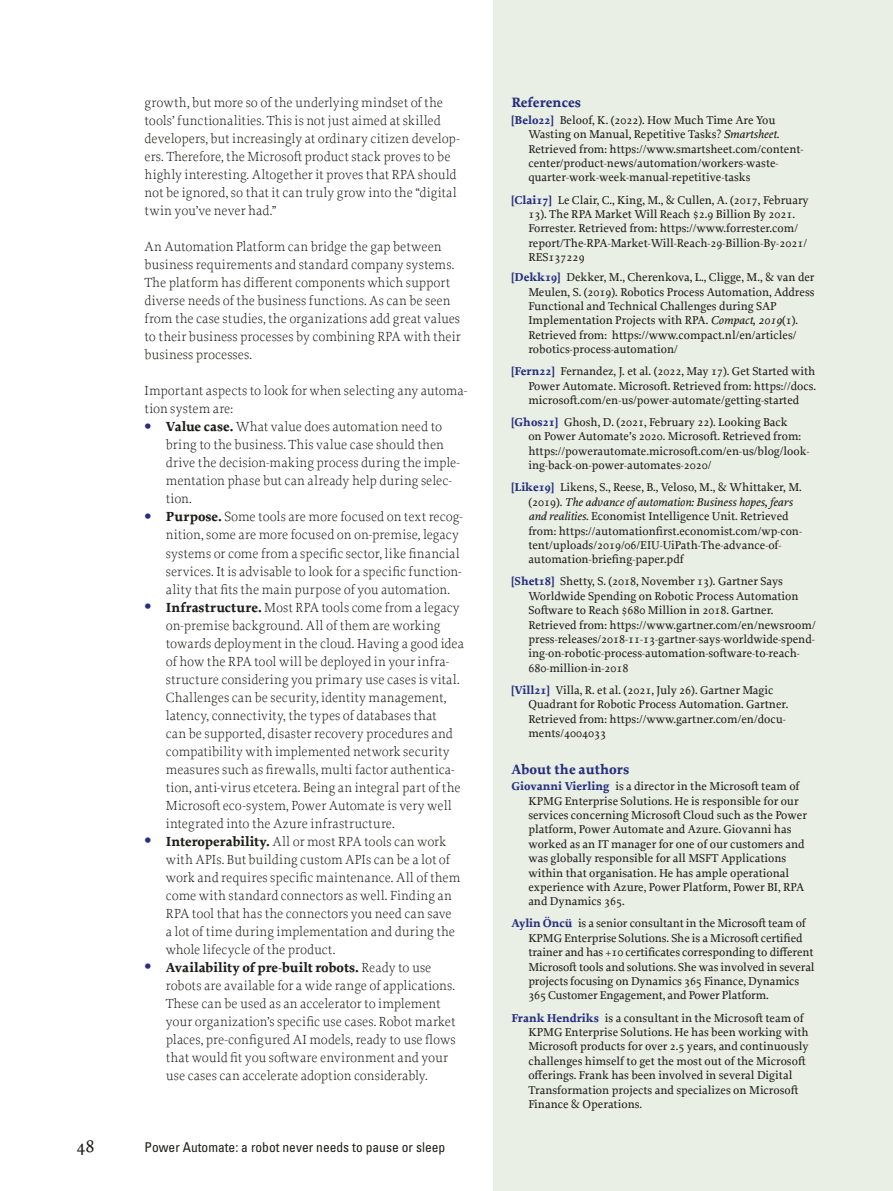
<style>
.page{position:relative;width:893px;height:1191px;background:#fff}
.page>*{position:absolute;margin:0;border:0;box-sizing:border-box;transform-origin:0 0}
.t1{font:500 18px "Proforma";color:#1d1d1b}
.Uitgelicht-Literatuu{font:700 14.25px "Proforma";color:#272e7e}
.Alinea{font:300 13.8px/18px "Proforma";color:#1d1d1b}
.t2{font:condensed 13.5px "Univers LT Std";color:#1d1d1b}
.Uitgelicht-Literatuu-2{font:500 12px/14.4px "Proforma";color:#1d1d1b}
.s1{font-family:"Rockwell";font-weight:700;font-size:18px;color:#272e7e}
.s2{font-weight:700}
.s3{font-weight:700;color:#272e7e}
.s4{font-style:italic}
</style>
<div class="page">
<div style="left:493px;top:0;width:400px;height:1191px;background:#e9efe4"></div>
<p class="Alinea" style="left:145px;top:94px;width:317px">growth, but more so of the underlying mindset of the tools’ functionalities. This is not just aimed at skilled developers, but increasingly at ordinary citizen develop&shy;ers. Therefore, the Microsoft product stack proves to be highly interesting. Altogether it proves that RPA should not be ignored, so that it can truly grow into the “digital twin you’ve never had.”</p>
<p class="Alinea" style="left:145px;top:238px;width:318px">An Automation Platform can bridge the gap between business requirements and standard company systems.<br>The platform has different components which support diverse needs of the business functions. As can be seen from the case studies, the organizations add great values to their business processes by combining RPA with their business processes.</p>
<p class="Alinea" style="left:145px;top:382px;width:324px">Important aspects to look for when selecting any automa&shy;tion system are:</p>
<p class="Alinea" style="left:166px;top:418px;width:296px;text-indent:-21px"><span class="s1">•</span> <span class="s2">Value case.</span> What value does automation need to bring to the business. This value case should then drive the decision-making process during the imple&shy;mentation phase but can already help during selec&shy;tion.</p>
<p class="Alinea" style="left:166px;top:508px;width:299px;text-indent:-21px"><span class="s1">•</span> <span class="s2">Purpose.</span> Some tools are more focused on text recog&shy;nition, some are more focused on on-premise, legacy systems or come from a specific sector, like financial services. It is advisable to look for a specific function&shy;ality that fits the main purpose of you automation.</p>
<p class="Alinea" style="left:166px;top:598px;width:300px;text-indent:-21px"><span class="s1">•</span> <span class="s2">Infrastructure.</span> Most RPA tools come from a legacy on-premise background. All of them are working towards deployment in the cloud. Having a good idea of how the RPA tool will be deployed in your infra&shy;structure considering you primary use cases is vital.<br>Challenges can be security, identity management, latency, connectivity, the types of databases that<br>can be supported, disaster recovery procedures and compatibility with implemented network security measures such as firewalls, multi factor authentica&shy;tion, anti-virus etcetera. Being an integral part of the Microsoft eco-system, Power Automate is very well integrated into the Azure infrastructure.</p>
<p class="Alinea" style="left:166px;top:832px;width:296px;text-indent:-21px"><span class="s1">•</span> <span class="s2">Interoperability.</span> All or most RPA tools can work with APIs. But building custom APIs can be a lot of work and requires specific maintenance. All of them come with standard connectors as well. Finding an RPA tool that has the connectors you need can save a lot of time during implementation and during the whole lifecycle of the product.</p>
<p class="Alinea" style="left:166px;top:958px;width:291px;text-indent:-21px"><span class="s1">•</span> <span class="s2">Availability of pre-built robots.</span> Ready to use robots are available for a wide range of applications.<br>These can be used as an accelerator to implement your organization’s specific use cases. Robot market places, pre-configured AI models, ready to use flows that would fit you software environment and your use cases can accelerate adoption considerably.</p>
<h1 class="t1" style="left:77px;top:1134px;width:19px">48</h1>
<p class="t2" style="left:145px;top:1138px;width:302px">Power Automate: a robot never needs to pause or sleep</p>
<p class="Uitgelicht-Literatuu" style="left:511px;top:94px;width:71px">References</p>
<p class="Uitgelicht-Literatuu-2" style="left:528px;top:113px;width:277px;text-indent:-17px"><span class="s3">[Belo22]</span> Beloof, K. (2022). How Much Time Are You Wasting on Manual, Repetitive Tasks? <span class="s4">Smartsheet</span>.<br>Retrieved from: https://www.smartsheet.com/content&shy;center/product-news/automation/workers-waste&shy;quarter-work-week-manual-repetitive-tasks</p>
<p class="Uitgelicht-Literatuu-2" style="left:528px;top:192px;width:282px;text-indent:-17px"><span class="s3">[Clai17]</span> Le Clair, C., King, M., &amp; Cullen, A. (2017, February 13). The RPA Market Will Reach $2.9 Billion By 2021.<br>Forrester. Retrieved from: https://www.forrester.com/ report/The-RPA-Market-Will-Reach-29-Billion-By-2021/ RES137229</p>
<p class="Uitgelicht-Literatuu-2" style="left:528px;top:270px;width:288px;text-indent:-17px"><span class="s3">[Dekk19]</span> Dekker, M., Cherenkova, L., Cligge, M., &amp; van der Meulen, S. (2019). Robotics Process Automation, Address Functional and Technical Challenges during SAP Implementation Projects with RPA. <span class="s4">Compact, 2019</span>(1).<br>Retrieved from: https://www.compact.nl/en/articles/ robotics-process-automation/</p>
<p class="Uitgelicht-Literatuu-2" style="left:528px;top:364px;width:289px;text-align:justify;text-indent:-17px"><span class="s3">[Fern22]</span> Fernandez, J. et al. (2022, May 17). Get Started with Power Automate. Microsoft. Retrieved from: https://docs. microsoft.com/en-us/power-automate/getting-started</p>
<p class="Uitgelicht-Literatuu-2" style="left:528px;top:415px;width:283px;text-indent:-17px"><span class="s3">[Ghos21]</span> Ghosh, D. (2021, February 22). Looking Back<br>on Power Automate’s 2020. Microsoft. Retrieved from: https://powerautomate.microsoft.com/en-us/blog/look&shy;ing-back-on-power-automates-2020/</p>
<p class="Uitgelicht-Literatuu-2" style="left:528px;top:480px;width:275px;text-indent:-17px"><span class="s3">[Like19]</span> Likens, S., Reese, B., Veloso, M., &amp; Whittaker, M. (2019). <span class="s4">The advance of automation: Business hopes, fears and realities</span>. Economist Intelligence Unit. Retrieved from: https://automationfirst.economist.com/wp-con&shy;tent/uploads/2019/06/EIU-UiPath-The-advance-of&shy;automation-briefing-paper.pdf</p>
<p class="Uitgelicht-Literatuu-2" style="left:528px;top:574px;width:289px;text-indent:-17px"><span class="s3">[Shet18]</span> Shetty, S. (2018, November 13). Gartner Says Worldwide Spending on Robotic Process Automation Software to Reach $680 Million in 2018. Gartner.<br>Retrieved from: https://www.gartner.com/en/newsroom/ press-releases/2018-11-13-gartner-says-worldwide-spend&shy;ing-on-robotic-process-automation-software-to-reach-680-million-in-2018</p>
<p class="Uitgelicht-Literatuu-2" style="left:528px;top:682px;width:261px;text-indent:-17px"><span class="s3">[Vill21]</span> Villa, R. et al. (2021, July 26). Gartner Magic Quadrant for Robotic Process Automation. Gartner.<br>Retrieved from: https://www.gartner.com/en/docu&shy;ments/4004033</p>
<p class="Uitgelicht-Literatuu" style="left:511px;top:760px;width:119px">About the authors</p>
<p class="Uitgelicht-Literatuu-2" style="left:528px;top:779px;width:280px;text-indent:-17px"><span class="s3">Giovanni Vierling</span> is a director in the Microsoft team of KPMG Enterprise Solutions. He is responsible for our services concerning Microsoft Cloud such as the Power platform, Power Automate and Azure. Giovanni has worked as an IT manager for one of our customers and was globally responsible for all MSFT Applications within that organisation. He has ample operational experience with Azure, Power Platform, Power BI, RPA and Dynamics 365.</p>
<p class="Uitgelicht-Literatuu-2" style="left:528px;top:916px;width:288px;text-indent:-17px"><span class="s3">Aylin Öncü</span> is a senior consultant in the Microsoft team of KPMG Enterprise Solutions. She is a Microsoft certified trainer and has +10 certificates corresponding to different Microsoft tools and solutions. She was involved in several projects focusing on Dynamics 365 Finance, Dynamics 365 Customer Engagement, and Power Platform.</p>
<p class="Uitgelicht-Literatuu-2" style="left:528px;top:1010px;width:282px;text-indent:-17px"><span class="s3">Frank Hendriks</span> is a consultant in the Microsoft team of KPMG Enterprise Solutions. He has been working with Microsoft products for over 2.5 years, and continuously challenges himself to get the most out of the Microsoft offerings. Frank has been involved in several Digital Transformation projects and specializes on Microsoft Finance &amp; Operations.</p>
</div>
